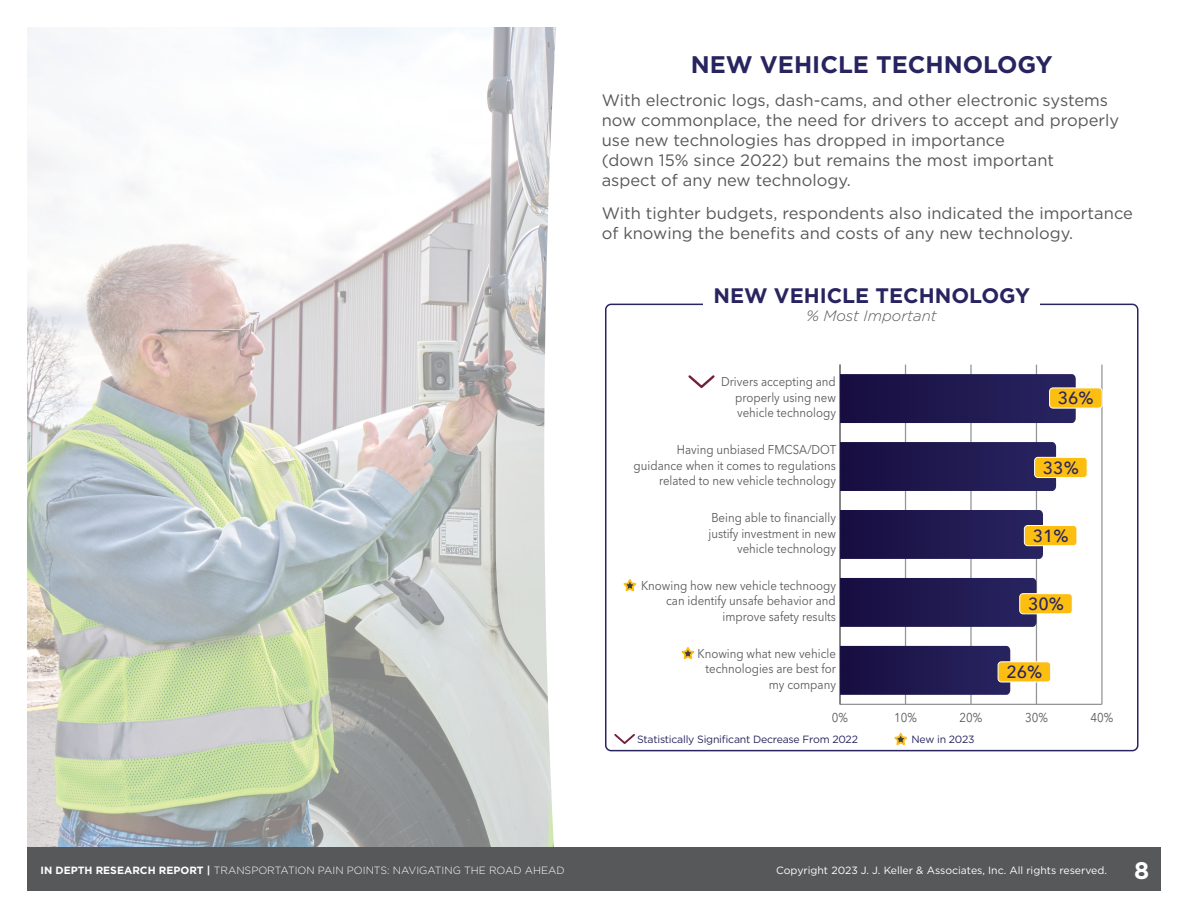
<style>
.page{position:relative;width:1188px;height:918px;background:#fff}
.page>*{position:absolute;margin:0;border:0;box-sizing:border-box;transform-origin:0 0}
.t1{font:700 24px "Gotham";color:#282460}
.t2{font:700 24px "Gotham";color:#fff}
.t3{font:700 21px "Gotham";color:#282460}
.t4{font:500 17.4px "Avenir Next LT Pro";color:#282460}
.t5{font:16.5px/19.8px "Gotham";color:#57585a}
.t6{font:italic 300 15px "Gotham";color:#57585a}
.t7{font:12.75px/15.3px "Avenir Next LT Pro";color:#57585a;text-align:right;scale:.9 1}
.t8{font:300 10.5px "Gotham";color:#fff}
.t9{font:10.5px "Gotham";color:#fff}
.t10{font:10.5px "Gotham";letter-spacing:-.02em;color:#282460}
.s1{font-weight:700}
</style>
<div class="page">
<img style="left:27px;top:27px;width:517px;height:821px">
<svg style="left:544px;top:27px;width:617px;height:821px"></svg>
<hr style="left:840px;top:704px;width:262px;height:1px;background:#939598">
<hr style="left:905px;top:365px;width:1px;height:339px;background:#939598">
<hr style="left:970px;top:365px;width:2px;height:339px;background:#939598">
<hr style="left:1036px;top:365px;width:1px;height:339px;background:#939598">
<hr style="left:1101px;top:365px;width:2px;height:339px;background:#939598">
<hr style="left:839px;top:365px;width:2px;height:339px;background:#939598">
<svg style="left:840px;top:374px;width:236px;height:49px;background:#201950"></svg>
<svg style="left:840px;top:442px;width:216px;height:49px;background:#1f194f"></svg>
<svg style="left:840px;top:510px;width:203px;height:49px;background:#20194f"></svg>
<svg style="left:840px;top:578px;width:196px;height:49px;background:#201950"></svg>
<svg style="left:840px;top:646px;width:170px;height:49px;background:#211a50"></svg>
<div style="left:1050px;top:388px;width:52px;height:20px;background:#fdbe12;border-radius:3px"></div>
<div style="left:1049px;top:388px;width:53px;height:20px;border:1px solid #fff;border-radius:3px"></div>
<div style="left:1035px;top:457px;width:52px;height:21px;background:#fdbe12;border-radius:3px"></div>
<div style="left:1034px;top:457px;width:53px;height:21px;border:1px solid #fff;border-radius:3px"></div>
<div style="left:1024px;top:526px;width:53px;height:20px;background:#fdbe12;border-radius:3px"></div>
<div style="left:1024px;top:525px;width:53px;height:21px;border:1px solid #fff;border-radius:3px"></div>
<div style="left:1020px;top:594px;width:52px;height:20px;background:#fdbe12;border-radius:3px"></div>
<div style="left:1019px;top:593px;width:54px;height:21px;border:1px solid #fff;border-radius:3px"></div>
<div style="left:998px;top:662px;width:53px;height:20px;background:#fdbe12;border-radius:3px"></div>
<div style="left:998px;top:662px;width:53px;height:20px;border:1px solid #fff;border-radius:3px"></div>
<div style="left:605px;top:304px;width:534px;height:447px;border:2px solid #282460;border-radius:5px"></div>
<div style="left:704px;top:286px;width:336px;height:35px;background:#fff"></div>
<svg style="left:621px;top:578px;width:18px;height:16px"></svg>
<svg style="left:686px;top:373px;width:31px;height:17px"></svg>
<svg style="left:613px;top:732px;width:24px;height:14px"></svg>
<svg style="left:679px;top:645px;width:18px;height:17px"></svg>
<svg style="left:891px;top:731px;width:19px;height:17px"></svg>
<div style="left:27px;top:848px;width:1134px;height:43px;background:#57585a"></div>
<h1 class="t1" style="left:691px;top:49px;width:363px">NEW VEHICLE TECHNOLOGY</h1>
<p class="t5" style="left:602px;top:90px;width:519px">With electronic logs, dash-cams, and other electronic systems now commonplace, the need for drivers to accept and properly use new technologies has dropped in importance<br>(down 15% since 2022) but remains the most important<br>aspect of any new technology.</p>
<p class="t5" style="left:602px;top:203px;width:533px">With tighter budgets, respondents also indicated the importance of knowing the benefits and costs of any new technology.</p>
<h2 class="t3" style="left:713px;top:282px;width:318px">NEW VEHICLE TECHNOLOGY</h2>
<p class="t6" style="left:807px;top:306px;width:132px">% Most Important</p>
<p class="t7" style="left:735px;top:374px;width:113px;text-align:justify;text-indent:-14px">Drivers accepting and properly using new vehicle technology</p>
<p class="t7" style="left:634px;top:442px;width:227px">Having unbiased FMCSA/DOT guidance when it comes to regulations related to new vehicle technology</p>
<h3 class="t4" style="left:1058px;top:388px;width:37px">36%</h3>
<h3 class="t4" style="left:1043px;top:457px;width:37px">33%</h3>
<p class="t7" style="left:708px;top:510px;width:143px">Being able to financially justify investment in new vehicle technology</p>
<p class="t7" style="left:641px;top:578px;width:218px">Knowing how new vehicle technoogy can identify unsafe behavior and improve safety results</p>
<p class="t7" style="left:698px;top:646px;width:155px">Knowing what new vehicle technologies are best for my company</p>
<h3 class="t4" style="left:1033px;top:525px;width:37px">31%</h3>
<h3 class="t4" style="left:1028px;top:593px;width:37px">30%</h3>
<h3 class="t4" style="left:1006px;top:661px;width:37px">26%</h3>
<p class="t7" style="left:832px;top:710px;width:20px">0%</p>
<p class="t7" style="left:894px;top:710px;width:27px">10%</p>
<p class="t7" style="left:960px;top:710px;width:27px">20%</p>
<p class="t7" style="left:1025px;top:710px;width:27px">30%</p>
<p class="t7" style="left:1090px;top:710px;width:27px">40%</p>
<p class="t10" style="left:637px;top:733px;width:222px">Statistically Significant Decrease From 2022</p>
<p class="t10" style="left:912px;top:733px;width:65px">New in 2023</p>
<p class="t8" style="left:40px;top:863px;width:526px"><span class="s1">IN DEPTH RESEARCH REPORT |</span> TRANSPORTATION PAIN POINTS: NAVIGATING THE ROAD AHEAD</p>
<p class="t9" style="left:776px;top:863px;width:332px">Copyright 2023 J. J. Keller &amp; Associates, Inc. All rights reserved.</p>
<h1 class="t2" style="left:1134px;top:855px;width:17px">8</h1>
</div>
